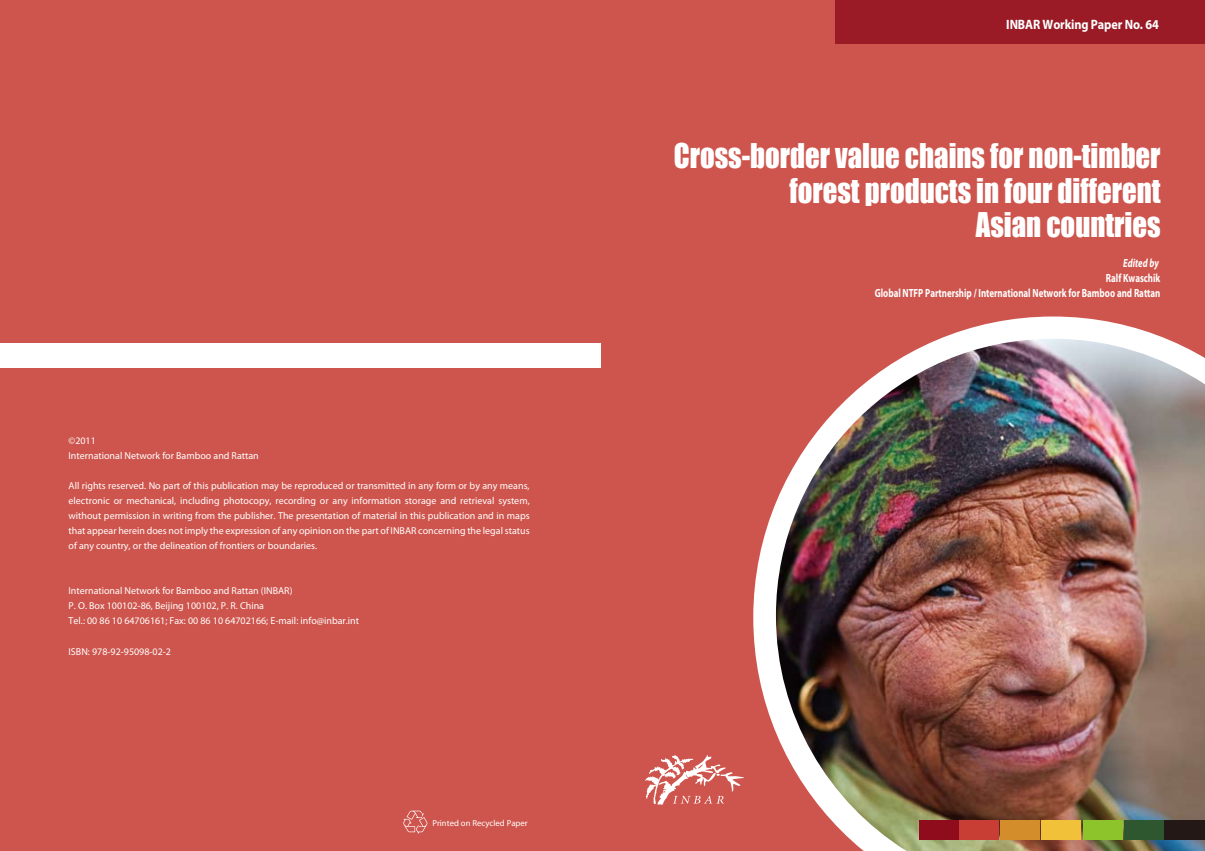
<style>
.page{position:relative;width:1205px;height:851px;background:#fff}
.page>*{position:absolute;margin:0;border:0;box-sizing:border-box;transform-origin:0 0}
.t1{font:31.25px/34.5px "Impact";color:#fff;text-align:right;scale:.92 1}
.t2{font:700 13.5px "Myriad Pro";letter-spacing:-.01em;color:#fff;scale:.9 1}
.t3{font:700 11.88px/15px "Myriad Pro";color:#fff;text-align:right;scale:.75 1}
.t4{font:10px/15px "Myriad Pro";color:#fff}
.t5{font:8.75px "Myriad Pro";color:#fff}
.s1{font-style:italic}
</style>
<div class="page">
<div style="left:0;top:0;width:1205px;height:850px;background:#ce554d"></div>
<svg style="left:753px;top:316px;width:414px;height:417px"></svg>
<div style="left:836px;top:0;width:369px;height:44px;background:#9a1a25"></div>
<svg style="left:645px;top:755px;width:99px;height:49px"></svg>
<img style="left:776px;top:339px;width:429px;height:511px">
<svg style="left:403px;top:810px;width:24px;height:23px"></svg>
<div style="left:1164px;top:819px;width:41px;height:20px;background:#231815"></div>
<div style="left:1124px;top:819px;width:39px;height:20px;background:#2e562f"></div>
<div style="left:1041px;top:819px;width:40px;height:20px;background:#f1c13a"></div>
<div style="left:1083px;top:819px;width:39px;height:20px;background:#8dc32b"></div>
<div style="left:919px;top:820px;width:39px;height:19px;background:#8e0c1c"></div>
<div style="left:959px;top:820px;width:40px;height:19px;background:#c83e35"></div>
<div style="left:1000px;top:820px;width:39px;height:19px;background:#d48d2b"></div>
<div style="left:0;top:343px;width:601px;height:25px;background:#fff"></div>
<p class="t4" style="left:69px;top:433px;width:192px">©2011<br>International Network for Bamboo and Rattan</p>
<p class="t4" style="left:69px;top:478px;width:463px;text-align:justify">All rights reserved. No part of this publication may be reproduced or transmitted in any form or by any means, electronic or mechanical, including photocopy, recording or any information storage and retrieval system, without permission in writing from the publisher. The presentation of material in this publication and in maps that appear herein does not imply the expression of any opinion on the part of INBAR concerning the legal status of any country, or the delineation of frontiers or boundaries.</p>
<p class="t4" style="left:69px;top:583px;width:292px">International Network for Bamboo and Rattan (INBAR)<br>P. O. Box 100102-86, Beijing 100102, P. R. China<br>Tel.: 00 86 10 64706161; Fax: 00 86 10 64702166; E-mail: info@inbar.int</p>
<p class="t4" style="left:69px;top:643px;width:104px">ISBN: 978-92-95098-02-2</p>
<p class="t5" style="left:432px;top:817px;width:97px">Printed on Recycled Paper</p>
<p class="t2" style="left:1006px;top:15px;width:171px">INBAR Working Paper No. 64</p>
<p class="t1" style="left:674px;top:138px;width:531px">Cross-border value chains for non-timber forest products in four different<br>Asian countries</p>
<p class="t3" style="left:874px;top:255px;width:382px"><span class="s1">Edited by<br></span>Ralf Kwaschik<br>Global NTFP Partnership / International Network for Bamboo and Rattan</p>
</div>
